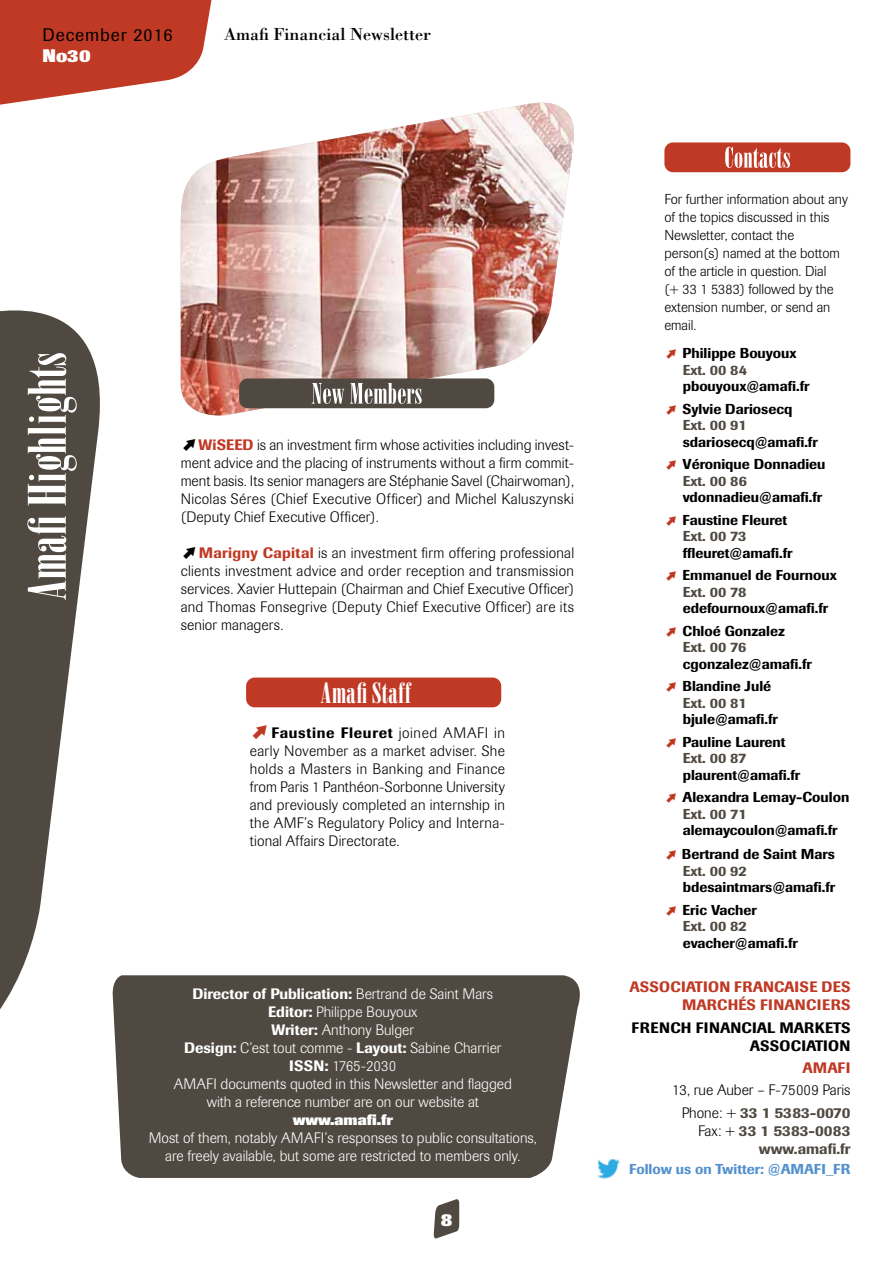
<style>
.page{position:relative;width:893px;height:1263px;background:#fff}
.page>*{position:absolute;margin:0;border:0;box-sizing:border-box;transform-origin:0 0}
.t1{font:52.5px "Bodoni Poster Compressed";color:#fff}
.t2{font:28.5px "Bodoni Poster Compressed";letter-spacing:.01em;color:#fff}
.t3{font:18px "Bodoni";color:#000}
.t4{font:18px "Imago";letter-spacing:.05em;color:#000}
.t5{font:800 18px "Imago";color:#fff}
.t6{font:300 15px/18px "Imago";letter-spacing:.02em;color:#000;text-align:justify}
.t7{font:300 15px/18px "Imago";color:#fff;text-align:center}
.t8{font:500 15px/18px "Imago";letter-spacing:.02em;color:#c03924;text-align:right}
.t9{font:300 15px/22.5px "Imago";color:#000;text-align:right}
.t10{font:500 15px/18px "Imago";letter-spacing:.02em;color:#000;text-align:right}
.t11{font:500 15px/18px "Imago";color:#4f4941;text-align:right}
.t12{font:800 15px "Imago";color:#fff}
.t13{font:500 14.25px/22.5px "Imago";color:#000}
.t14{font:300 14.25px/18px "Imago";color:#000}
.t15{font:500 14.25px "Imago";color:#4f4941}
.t16{font:500 14.25px "Imago";color:#5291ce}
.s1{font-family:"Zeal";font-weight:400;font-size:18px}
.s2{font-weight:500;color:#c03924}
.s3{font-family:"Zeal";font-weight:400;font-size:21px;color:#c03924}
.s4{font-weight:500}
.s5{font-family:"Zeal";font-weight:400;color:#c03924}
.s6{color:#4f4941}
.s7{font-weight:500;color:#4f4941}
.s8{font-weight:300;color:#000}
</style>
<div class="page">
<svg style="left:433px;top:1199px;width:26px;height:40px"></svg>
<svg style="left:0;top:0;width:212px;height:105px"></svg>
<svg style="left:0;top:310px;width:100px;height:699px;fill:#4f4941"></svg>
<img style="left:181px;top:103px;width:393px;height:313px">
<div style="left:112px;top:975px;width:468px;height:203px;background:#4f4941"></div>
<div style="left:664px;top:142px;width:186px;height:30px;background:#c03924;border-radius:9px"></div>
<svg style="left:725px;top:147px;width:65px;height:21px"></svg>
<img style="left:597px;top:1159px;width:23px;height:20px">
<div style="left:246px;top:677px;width:255px;height:30px;background:#c03924;border-radius:9px"></div>
<div style="left:239px;top:378px;width:255px;height:30px;background:#4f4941;border-radius:9px"></div>
<svg style="left:311px;top:383px;width:33px;height:21px"></svg>
<svg style="left:350px;top:383px;width:72px;height:21px"></svg>
<p class="t4" style="left:43px;top:24px;width:132px">December 2016</p>
<p class="t3" style="left:224px;top:23px;width:209px">Amafi Financial Newsletter</p>
<p class="t5" style="left:43px;top:45px;width:50px">No30</p>
<h1 class="t1" style="left:17px;top:600px;width:249px;rotate:-90deg">Amafi Highlights</h1>
<p class="t6" style="left:181px;top:436px;width:395px"><span class="s1">j</span><span class="s2">WiSEED</span> is an investment firm whose activities including invest&shy;ment advice and the placing of instruments without a firm commit&shy;ment basis. Its senior managers are Stéphanie Savel (Chairwoman), Nicolas Séres (Chief Executive Officer) and Michel Kaluszynski (Deputy Chief Executive Officer).</p>
<p class="t6" style="left:181px;top:544px;width:395px"><span class="s1">j</span><span class="s2">Marigny Capital</span> is an investment firm offering professional clients investment advice and order reception and transmission services. Xavier Huttepain (Chairman and Chief Executive Officer) and Thomas Fonsegrive (Deputy Chief Executive Officer) are its senior managers.</p>
<h2 class="t2" style="left:321px;top:676px;width:92px">Amafi Staff</h2>
<p class="t6" style="left:250px;top:724px;width:257px"><span class="s3">j</span><span class="s4">Faustine Fleuret</span> joined AMAFI in early November as a market adviser. She holds a Masters in Banking and Finance from Paris 1 Panthéon-Sorbonne University and previously completed an internship in the AMF’s Regulatory Policy and Interna&shy;tional Affairs Directorate.</p>
<p class="t7" style="left:174px;top:985px;width:340px"><span class="s4">Director of Publication:</span> Bertrand de Saint Mars <span class="s4">Editor:</span> Philippe Bouyoux<br><span class="s4">Writer:</span> Anthony Bulger<br><span class="s4">Design:</span> C’est tout comme - <span class="s4">Layout:</span> Sabine Charrier <span class="s4">ISSN:</span> 1765-2030<br>AMAFI documents quoted in this Newsletter and flagged with a reference number are on our website at</p>
<p class="t12" style="left:293px;top:1111px;width:102px">www.amafi.fr</p>
<p class="t7" style="left:149px;top:1129px;width:390px">Most of them, notably AMAFI’s responses to public consultations, are freely available, but some are restricted to members only.</p>
<p class="t5" style="left:441px;top:1209px;width:13px">8</p>
<p class="t14" style="left:664px;top:190px;width:185px">For further information about any of the topics discussed in this<br>Newsletter, contact the person(s) named at the bottom of the article in question. Dial<br>(+ 33 1 5383) followed by the extension number, or send an email.</p>
<p class="t13" style="left:683px;top:345px;width:115px;line-height:16.5px;text-indent:-18px"><span class="s5">j</span> Philippe Bouyoux<br><span class="s6">Ext. 00 84</span></p>
<p class="t13" style="left:664px;top:375px;width:147px;text-indent:18px">pbouyoux@amafi.fr <span class="s5">j</span> Sylvie Dariosecq</p>
<p class="t15" style="left:683px;top:417px;width:66px">Ext. 00 91</p>
<p class="t13" style="left:664px;top:431px;width:163px;text-indent:18px">sdariosecq@amafi.fr <span class="s5">j</span> Véronique Donnadieu</p>
<p class="t15" style="left:683px;top:472px;width:66px">Ext. 00 86</p>
<p class="t13" style="left:664px;top:486px;width:159px;text-indent:18px">vdonnadieu@amafi.fr <span class="s5">j</span> Faustine Fleuret</p>
<p class="t15" style="left:683px;top:528px;width:65px">Ext. 00 73</p>
<p class="t13" style="left:664px;top:542px;width:174px;text-indent:18px">ffleuret@amafi.fr<br><span class="s5">j</span> Emmanuel de Fournoux</p>
<p class="t15" style="left:683px;top:583px;width:65px">Ext. 00 78</p>
<p class="t13" style="left:664px;top:597px;width:165px;text-indent:18px">edefournoux@amafi.fr <span class="s5">j</span> Chloé Gonzalez</p>
<p class="t15" style="left:683px;top:639px;width:65px">Ext. 00 76</p>
<p class="t13" style="left:664px;top:653px;width:149px;text-indent:18px">cgonzalez@amafi.fr <span class="s5">j</span> Blandine Julé</p>
<p class="t15" style="left:683px;top:694px;width:66px">Ext. 00 81</p>
<p class="t13" style="left:664px;top:708px;width:123px;text-indent:18px">bjule@amafi.fr <span class="s5">j</span> Pauline Laurent</p>
<p class="t15" style="left:683px;top:750px;width:65px">Ext. 00 87</p>
<p class="t13" style="left:664px;top:764px;width:186px;text-indent:18px">plaurent@amafi.fr<br><span class="s5">j</span> Alexandra Lemay-Coulon</p>
<p class="t15" style="left:683px;top:805px;width:66px">Ext. 00 71</p>
<p class="t13" style="left:664px;top:818px;width:175px;line-height:24px;text-align:right">alemaycoulon@amafi.fr<br><span class="s5">j</span> Bertrand de Saint Mars</p>
<p class="t15" style="left:683px;top:862px;width:66px">Ext. 00 92</p>
<p class="t13" style="left:664px;top:876px;width:172px;text-indent:18px">bdesaintmars@amafi.fr <span class="s5">j</span> Eric Vacher</p>
<p class="t15" style="left:683px;top:918px;width:66px">Ext. 00 82</p>
<p class="t13" style="left:683px;top:932px;width:117px">evacher@amafi.fr</p>
<p class="t8" style="left:630px;top:978px;width:222px">ASSOCIATION FRANCAISE DES<br>MARCHÉS FINANCIERS</p>
<p class="t10" style="left:632px;top:1018px;width:220px">FRENCH FINANCIAL MARKETS<br>ASSOCIATION</p>
<p class="t8" style="left:803px;top:1058px;width:49px">AMAFI</p>
<p class="t9" style="left:672px;top:1079px;width:180px">13, rue Auber – F-75009 Paris<br>Phone: + <span class="s7">33 1 5383-0070</span></p>
<p class="t11" style="left:698px;top:1121px;width:154px"><span class="s8">Fax: +</span> 33 1 5383-0083 www.amafi.fr</p>
<p class="t16" style="left:629px;top:1161px;width:223px">Follow us on Twitter: @AMAFI_FR</p>
</div>
